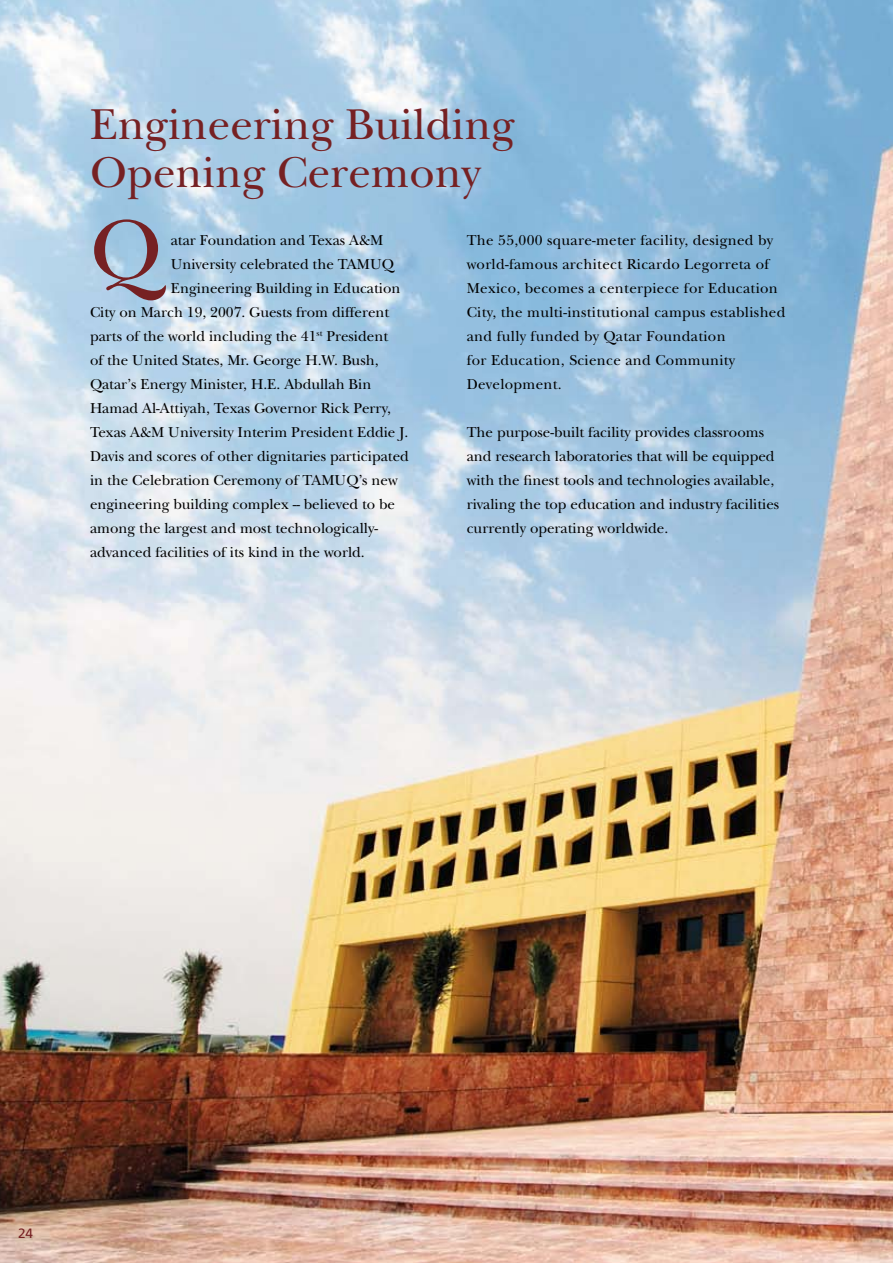
<style>
.page{position:relative;width:893px;height:1263px;background:#fff}
.page>*{position:absolute;margin:0;border:0;box-sizing:border-box;transform-origin:0 0}
.t1{font:87.75px "New Baskerville Std";color:#762123}
.t2{font:45px/48px "New Baskerville Std";color:#762123}
.t3{font:15px/24px "New Baskerville Std";color:#000}
.t4{font:15px/24px "New Baskerville Std";letter-spacing:.02em;color:#000}
.t5{font:13.5px "Frutiger LT Std";color:#762123}
</style>
<div class="page">
<img style="left:0;top:0;width:893px;height:1263px">
<h2 class="t2" style="left:90px;top:100px;width:426px">Engineering Building<br>Opening Ceremony</h2>
<h1 class="t1" style="left:90px;top:199px;width:72px">Q</h1>
<p class="t4" style="left:467px;top:229px;width:320px">The 55,000 square-meter facility, designed by world-famous architect Ricardo Legorreta of Mexico, becomes a centerpiece for Education City, the multi-institutional campus established and fully funded by Qatar Foundation<br>for Education, Science and Community Development.</p>
<p class="t3" style="left:467px;top:421px;width:314px">The purpose-built facility provides classrooms and research laboratories that will be equipped with the finest tools and technologies available, rivaling the top education and industry facilities currently operating worldwide.</p>
<p class="t3" style="left:171px;top:229px;width:214px">atar Foundation and Texas A&amp;M</p>
<p class="t3" style="left:171px;top:253px;width:225px">University celebrated the TAMUQ</p>
<p class="t3" style="left:171px;top:277px;width:231px">Engineering Building in Education</p>
<p class="t3" style="left:90px;top:301px;width:301px">City on March 19, 2007. Guests from different</p>
<p class="t3" style="left:90px;top:325px;width:300px">parts of the world including the 41<sup>st</sup> President</p>
<p class="t3" style="left:90px;top:349px;width:290px">of the United States, Mr. George H.W. Bush,</p>
<p class="t3" style="left:90px;top:373px;width:283px">Qatar’s Energy Minister, H.E. Abdullah Bin</p>
<p class="t3" style="left:90px;top:397px;width:302px">Hamad Al-Attiyah, Texas Governor Rick Perry,</p>
<p class="t3" style="left:90px;top:421px;width:318px">Texas A&amp;M University Interim President Eddie J.</p>
<p class="t3" style="left:90px;top:445px;width:320px">Davis and scores of other dignitaries participated</p>
<p class="t3" style="left:90px;top:469px;width:309px">in the Celebration Ceremony of TAMUQ’s new</p>
<p class="t3" style="left:90px;top:493px;width:307px">engineering building complex -- believed to be</p>
<p class="t3" style="left:90px;top:517px;width:290px">among the largest and most technologically-</p>
<p class="t3" style="left:90px;top:541px;width:274px">advanced facilities of its kind in the world.</p>
<p class="t5" style="left:18px;top:1225px;width:16px">24</p>
</div>
